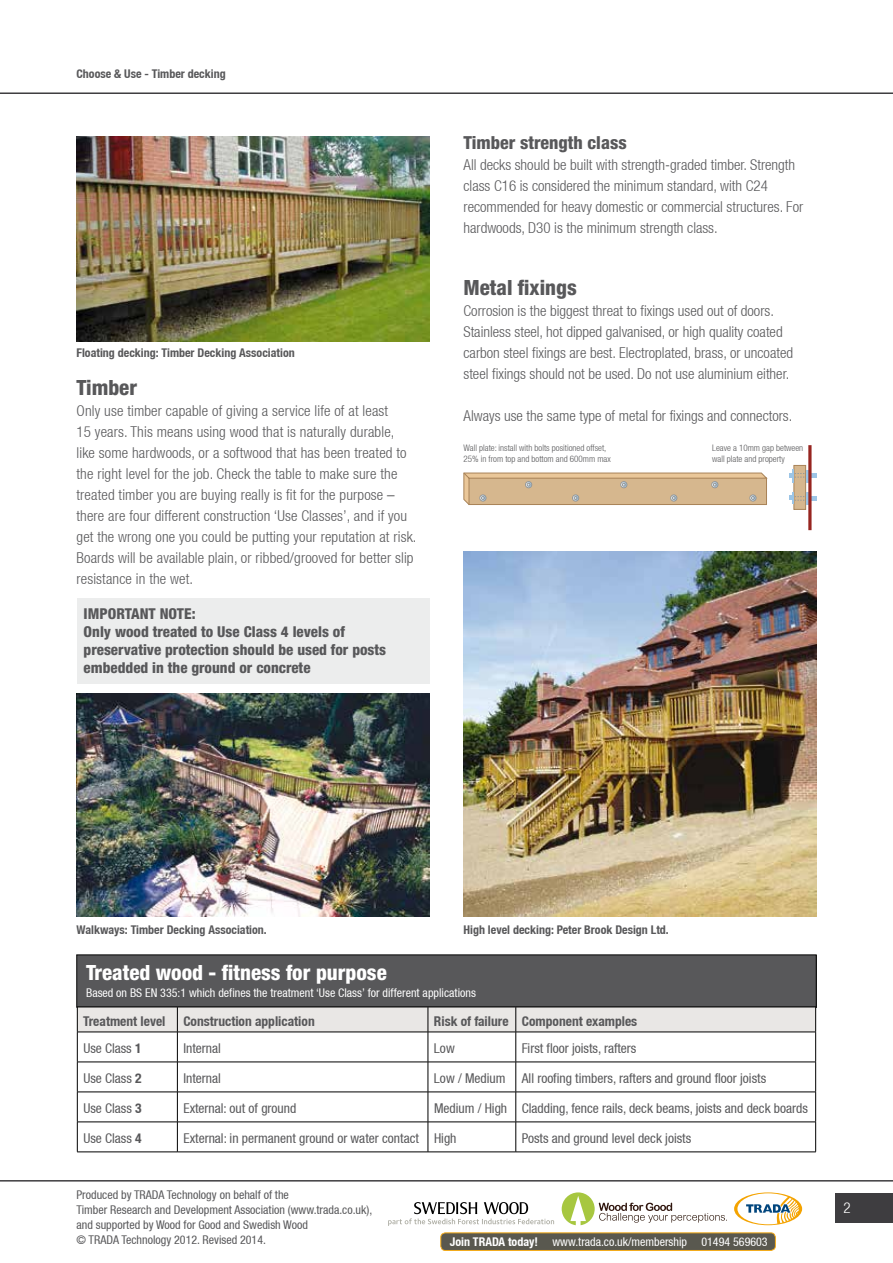
<style>
.page{position:relative;width:893px;height:1263px;background:#fff}
.page>*{position:absolute;margin:0;border:0;box-sizing:border-box;transform-origin:0 0}
.t1{font:800 condensed 21px "Helvetica Neue LT Std";color:#fff}
.t2{font:800 condensed 21px "Helvetica Neue LT Std";color:#58585a}
.t3{font:800 condensed 18px "Helvetica Neue LT Std";color:#58585a}
.t4{font:300 condensed 15px/21px "Helvetica Neue";color:#58585a}
.t5{font:800 condensed 15px/18px "Helvetica Neue LT Std";color:#58585a}
.t6{font:300 condensed 15px "Helvetica Neue";color:#fff}
.t7{font:condensed 13.5px "Helvetica Neue";color:#58585a}
.t8{font:700 condensed 13.5px "Helvetica Neue";color:#58585a}
.t9{font:condensed 12px/15px "Helvetica Neue";color:#58585a}
.t10{font:700 condensed 12px "Helvetica Neue";color:#58585a}
.t11{font:condensed 12px "Helvetica Neue";color:#fff}
.t12{font:300 condensed 9px/10.8px "Helvetica Neue";color:#58585a}
.s1{font-weight:700}
</style>
<div class="page">
<div style="left:835px;top:1193px;width:58px;height:30px;background:#3e3d40"></div>
<hr style="left:0;top:92px;width:893px;height:2px;background:#3e3d40">
<hr style="left:0;top:1180px;width:893px;height:1px;background:#3e3d40">
<div style="left:77px;top:955px;width:739px;height:52px;background:#58585a"></div>
<div style="left:77px;top:955px;width:739px;height:52px;border:1px solid #000"></div>
<svg style="left:734px;top:1192px;width:68px;height:33px"></svg>
<svg style="left:388px;top:1202px;width:166px;height:24px"></svg>
<svg style="left:562px;top:1192px;width:165px;height:33px"></svg>
<img style="left:77px;top:136px;width:352px;height:205px">
<div style="left:77px;top:598px;width:352px;height:86px;background:#eceded"></div>
<img style="left:463px;top:551px;width:353px;height:366px">
<div style="left:793px;top:465px;width:13px;height:45px;background:#d6b78e;border:1px solid #a98358"></div>
<svg style="left:811px;top:473px;width:5px;height:5px"></svg>
<svg style="left:811px;top:496px;width:5px;height:4px"></svg>
<hr style="left:808px;top:445px;width:3px;height:85px;background:#972520">
<svg style="left:463px;top:472px;width:304px;height:33px;background:#d3b58d"></svg>
<svg style="left:789px;top:469px;width:19px;height:14px"></svg>
<svg style="left:789px;top:492px;width:20px;height:12px"></svg>
<svg style="left:77px;top:1007px;width:739px;height:25px;background:#dddcda"></svg>
<hr style="left:77px;top:1032px;width:100px;height:1px;background:#000">
<hr style="left:77px;top:1032px;width:1px;height:30px;background:#000">
<hr style="left:177px;top:1032px;width:251px;height:1px;background:#000">
<hr style="left:177px;top:1032px;width:1px;height:30px;background:#000">
<hr style="left:428px;top:1032px;width:88px;height:1px;background:#000">
<hr style="left:428px;top:1032px;width:1px;height:30px;background:#000">
<hr style="left:516px;top:1032px;width:300px;height:1px;background:#000">
<hr style="left:516px;top:1032px;width:1px;height:30px;background:#000">
<hr style="left:815px;top:1032px;width:1px;height:30px;background:#000">
<hr style="left:77px;top:1062px;width:100px;height:1px;background:#000">
<hr style="left:77px;top:1062px;width:1px;height:30px;background:#000">
<hr style="left:177px;top:1062px;width:251px;height:1px;background:#000">
<hr style="left:177px;top:1062px;width:1px;height:30px;background:#000">
<hr style="left:428px;top:1062px;width:88px;height:1px;background:#000">
<hr style="left:428px;top:1062px;width:1px;height:30px;background:#000">
<hr style="left:516px;top:1062px;width:300px;height:1px;background:#000">
<hr style="left:516px;top:1062px;width:1px;height:30px;background:#000">
<hr style="left:815px;top:1062px;width:1px;height:30px;background:#000">
<hr style="left:77px;top:1092px;width:100px;height:1px;background:#000">
<hr style="left:77px;top:1092px;width:1px;height:30px;background:#000">
<hr style="left:177px;top:1092px;width:251px;height:1px;background:#000">
<hr style="left:177px;top:1092px;width:1px;height:30px;background:#000">
<hr style="left:428px;top:1092px;width:88px;height:1px;background:#000">
<hr style="left:428px;top:1092px;width:1px;height:30px;background:#000">
<hr style="left:516px;top:1092px;width:300px;height:1px;background:#000">
<hr style="left:516px;top:1092px;width:1px;height:30px;background:#000">
<hr style="left:815px;top:1092px;width:1px;height:30px;background:#000">
<hr style="left:77px;top:1122px;width:100px;height:1px;background:#000">
<hr style="left:77px;top:1122px;width:1px;height:30px;background:#000">
<hr style="left:177px;top:1122px;width:251px;height:1px;background:#000">
<hr style="left:177px;top:1122px;width:1px;height:30px;background:#000">
<hr style="left:428px;top:1122px;width:88px;height:1px;background:#000">
<hr style="left:428px;top:1122px;width:1px;height:30px;background:#000">
<hr style="left:516px;top:1122px;width:300px;height:1px;background:#000">
<hr style="left:516px;top:1122px;width:1px;height:30px;background:#000">
<hr style="left:815px;top:1122px;width:1px;height:30px;background:#000">
<hr style="left:77px;top:1151px;width:100px;height:1px;background:#000">
<hr style="left:177px;top:1151px;width:251px;height:1px;background:#000">
<hr style="left:428px;top:1151px;width:88px;height:1px;background:#000">
<hr style="left:516px;top:1151px;width:300px;height:1px;background:#000">
<img style="left:77px;top:694px;width:352px;height:223px">
<div style="left:441px;top:1233px;width:334px;height:17px;background:#59584f;border-radius:5px"></div>
<div style="left:440px;top:1232px;width:336px;height:19px;border:1px solid #f4a300;border-radius:5px"></div>
<p class="t10" style="left:77px;top:67px;width:151px">Choose &amp; Use - Timber decking</p>
<p class="t10" style="left:77px;top:346px;width:220px">Floating decking: Timber Decking Association</p>
<h1 class="t2" style="left:77px;top:374px;width:62px">Timber</h1>
<p class="t4" style="left:77px;top:400px;width:341px">Only use timber capable of giving a service life of at least<br>15 years. This means using wood that is naturally durable, like some hardwoods, or a softwood that has been treated to the right level for the job. Check the table to make sure the treated timber you are buying really is fit for the purpose – there are four different construction ‘Use Classes’, and if you get the wrong one you could be putting your reputation at risk.<br>Boards will be available plain, or ribbed/grooved for better slip resistance in the wet.</p>
<p class="t5" style="left:84px;top:604px;width:304px">IMPORTANT NOTE:<br>Only wood treated to Use Class 4 levels of preservative protection should be used for posts embedded in the ground or concrete</p>
<p class="t3" style="left:463px;top:131px;width:165px">Timber strength class</p>
<p class="t4" style="left:463px;top:154px;width:341px">All decks should be built with strength-graded timber. Strength class C16 is considered the minimum standard, with C24 recommended for heavy domestic or commercial structures. For hardwoods, D30 is the minimum strength class.</p>
<h1 class="t2" style="left:463px;top:274px;width:115px">Metal fixings</h1>
<p class="t4" style="left:463px;top:300px;width:331px">Corrosion is the biggest threat to fixings used out of doors.<br>Stainless steel, hot dipped galvanised, or high quality coated carbon steel fixings are best. Electroplated, brass, or uncoated steel fixings should not be used. Do not use aluminium either.</p>
<p class="t4" style="left:463px;top:405px;width:330px">Always use the same type of metal for fixings and connectors.</p>
<p class="t12" style="left:463px;top:442px;width:149px">Wall plate: install with bolts positioned offset,<br>25% in from top and bottom and 600mm max</p>
<p class="t12" style="left:712px;top:442px;width:93px">Leave a 10mm gap between wall plate and property</p>
<p class="t10" style="left:77px;top:922px;width:192px">Walkways: Timber Decking Association.</p>
<p class="t10" style="left:463px;top:922px;width:207px">High level decking: Peter Brook Design Ltd.</p>
<h1 class="t1" style="left:86px;top:960px;width:302px">Treated wood - fitness for purpose</h1>
<p class="t11" style="left:86px;top:986px;width:391px">Based on BS EN 335:1 which defines the treatment ‘Use Class’ for different applications</p>
<p class="t8" style="left:83px;top:1013px;width:84px">Treatment level</p>
<p class="t8" style="left:183px;top:1013px;width:133px">Construction application</p>
<p class="t8" style="left:434px;top:1013px;width:205px">Risk of failure Component examples</p>
<p class="t7" style="left:83px;top:1041px;width:60px">Use Class <span class="s1">1</span></p>
<p class="t7" style="left:183px;top:1040px;width:39px">Internal</p>
<p class="t7" style="left:434px;top:1040px;width:22px">Low</p>
<p class="t7" style="left:522px;top:1040px;width:116px">First floor joists, rafters</p>
<p class="t7" style="left:83px;top:1071px;width:60px">Use Class <span class="s1">2</span></p>
<p class="t7" style="left:183px;top:1070px;width:39px">Internal</p>
<p class="t7" style="left:434px;top:1070px;width:334px">Low / Medium All roofing timbers, rafters and ground floor joists</p>
<p class="t7" style="left:83px;top:1101px;width:60px">Use Class <span class="s1">3</span></p>
<p class="t7" style="left:183px;top:1100px;width:114px">External: out of ground</p>
<p class="t7" style="left:434px;top:1100px;width:375px">Medium / High Cladding, fence rails, deck beams, joists and deck boards</p>
<p class="t7" style="left:83px;top:1131px;width:60px">Use Class <span class="s1">4</span></p>
<p class="t7" style="left:183px;top:1130px;width:275px">External: in permanent ground or water contact High</p>
<p class="t7" style="left:522px;top:1130px;width:171px">Posts and ground level deck joists</p>
<p class="t9" style="left:77px;top:1187px;width:297px">Produced by TRADA Technology on behalf of the<br>Timber Research and Development Association (www.trada.co.uk), and supported by Wood for Good and Swedish Wood<br>© TRADA Technology 2012. Revised 2014.</p>
<p class="t11" style="left:450px;top:1235px;width:319px"><span class="s1">Join TRADA today!</span> www.trada.co.uk/membership 01494 569603</p>
<p class="t6" style="left:843px;top:1199px;width:9px">2</p>
</div>
